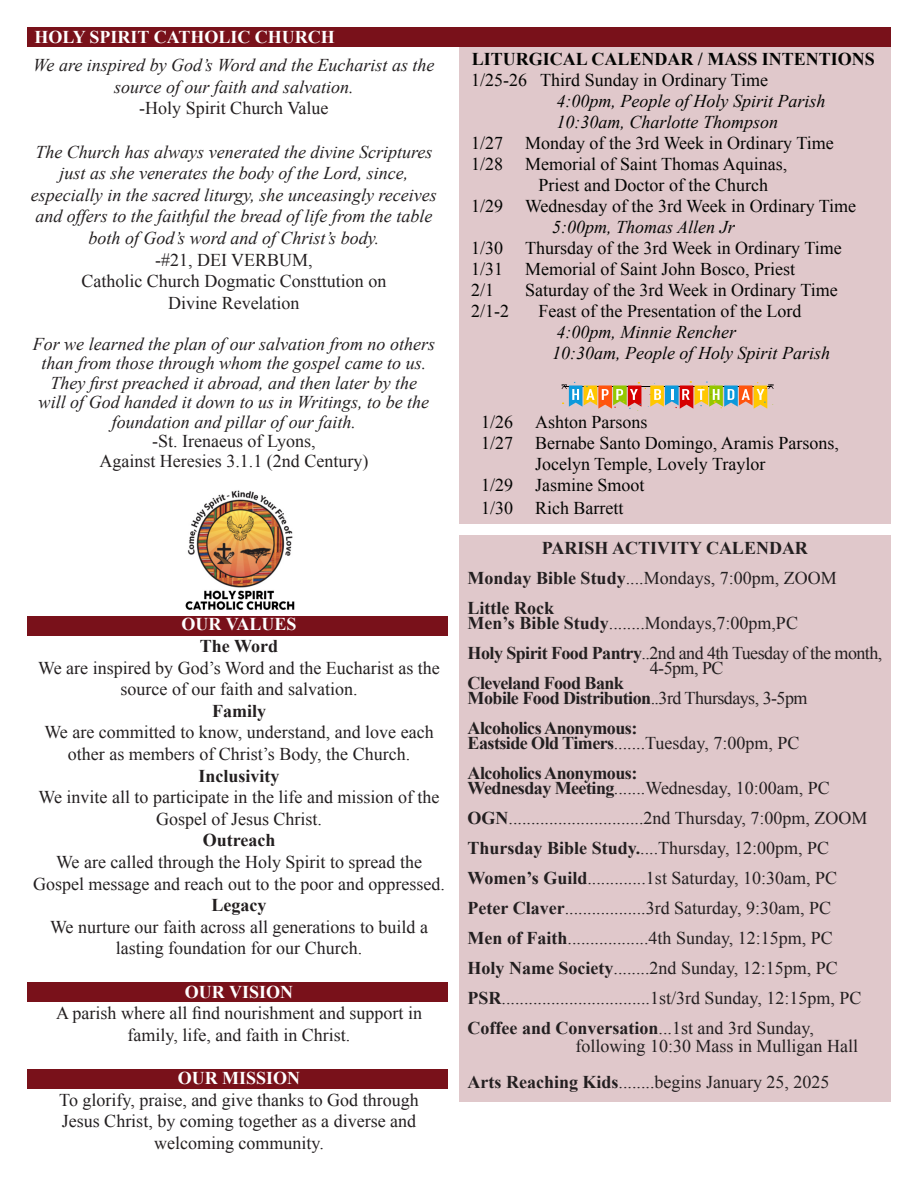
<style>
.page{position:relative;width:918px;height:1188px;background:#fff}
.page>*{position:absolute;margin:0;border:0;box-sizing:border-box;transform-origin:0 0}
.t1{font:18px/21.6px "Times New Roman";color:#231f20;text-align:center}
.t2{font:italic 18px/21.6px "Times New Roman";color:#231f20;text-align:center}
.t3{font:18px/21px "Times New Roman";color:#040503}
.t4{font:700 18px/15px "Times New Roman";letter-spacing:-.03em;color:#231f20}
.t5{font:italic 18px/21px "Times New Roman";color:#040503}
.t6{font:700 18px/30px "Times New Roman";color:#231f20}
.t7{font:18px/30px "Times New Roman";letter-spacing:-.03em;color:#231f20}
.t8{font:700 18px "Times New Roman";color:#fff}
.t9{font:700 18px "Times New Roman";color:#040503}
.s1{font-weight:400}
.s2{font-weight:700}
</style>
<div class="page">
<div style="left:27px;top:616px;width:421px;height:19px;background:#79111a"></div>
<div style="left:27px;top:982px;width:421px;height:19px;background:#79111a"></div>
<div style="left:27px;top:1069px;width:421px;height:19px;background:#79111a"></div>
<div style="left:27px;top:27px;width:864px;height:19px;background:#79111a"></div>
<div style="left:459px;top:46px;width:432px;height:478px;background:#e0c8cb"></div>
<div style="left:459px;top:535px;width:432px;height:567px;background:#e0c8cb"></div>
<svg style="left:561px;top:381px;width:213px;height:30px"></svg>
<img style="left:185px;top:490px;width:110px;height:120px">
<p class="t8" style="left:34px;top:24px;width:302px">HOLY SPIRIT CATHOLIC CHURCH</p>
<p class="t2" style="left:33px;top:54px;width:403px">We are inspired by God’s Word and the Eucharist as the source of our faith and salvation.</p>
<p class="t1" style="left:139px;top:97px;width:191px">-Holy Spirit Church Value</p>
<p class="t2" style="left:31px;top:140px;width:407px">The Church has always venerated the divine Scriptures just as she venerates the body of the Lord, since, especially in the sacred liturgy, she unceasingly receives and offers to the faithful the bread of life from the table both of God’s word and of Christ’s body.</p>
<p class="t1" style="left:81px;top:249px;width:307px">-#21, DEI VERBUM,<br>Catholic Church Dogmatic Consttution on<br>Divine Revelation</p>
<p class="t2" style="left:33px;top:334px;width:404px;line-height:19.5px">For we learned the plan of our salvation from no others than from those through whom the gospel came to us.<br>They first preached it abroad, and then later by the<br>will of God handed it down to us in Writings, to be the foundation and pillar of our faith.</p>
<p class="t1" style="left:99px;top:431px;width:270px;line-height:19.5px">-St. Irenaeus of Lyons,<br>Against Heresies 3.1.1 (2nd Century)</p>
<p class="t8" style="left:182px;top:612px;width:116px">OUR VALUES</p>
<p class="t4" style="left:200px;top:638px;width:80px">The Word</p>
<p class="t1" style="left:38px;top:657px;width:403px">We are inspired by God’s Word and the Eucharist as the source of our faith and salvation.</p>
<p class="t4" style="left:212px;top:703px;width:55px">Family</p>
<p class="t1" style="left:44px;top:721px;width:391px">We are committed to know, understand, and love each other as members of Christ’s Body, the Church.</p>
<p class="t6" style="left:199px;top:760px;width:83px">Inclusivity</p>
<p class="t1" style="left:39px;top:786px;width:403px">We invite all to participate in the life and mission of the<br>Gospel of Jesus Christ.</p>
<p class="t6" style="left:203px;top:825px;width:74px">Outreach</p>
<p class="t1" style="left:33px;top:851px;width:413px">We are called through the Holy Spirit to spread the<br>Gospel message and reach out to the poor and oppressed.</p>
<p class="t4" style="left:212px;top:897px;width:56px">Legacy</p>
<p class="t1" style="left:50px;top:916px;width:379px">We nurture our faith across all generations to build a lasting foundation for our Church.</p>
<p class="t8" style="left:185px;top:979px;width:110px">OUR VISION</p>
<p class="t1" style="left:56px;top:1002px;width:367px">A parish where all find nourishment and support in family, life, and faith in Christ.</p>
<p class="t8" style="left:178px;top:1066px;width:124px">OUR MISSION</p>
<p class="t1" style="left:59px;top:1089px;width:361px">To glorify, praise, and give thanks to God through<br>Jesus Christ, by coming together as a diverse and welcoming community.</p>
<p class="t9" style="left:472px;top:47px;width:405px">LITURGICAL CALENDAR / MASS INTENTIONS</p>
<p class="t3" style="left:471px;top:69px;width:299px">1/25-26 Third Sunday in Ordinary Time</p>
<p class="t5" style="left:557px;top:90px;width:270px">4:00pm, People of Holy Spirit Parish<br>10:30am, Charlotte Thompson</p>
<p class="t3" style="left:471px;top:132px;width:364px">1/27 Monday of the 3rd Week in Ordinary Time</p>
<p class="t3" style="left:471px;top:153px;width:318px">1/28 Memorial of Saint Thomas Aquinas,</p>
<p class="t3" style="left:539px;top:174px;width:231px">Priest and Doctor of the Church</p>
<p class="t3" style="left:471px;top:195px;width:387px">1/29 Wednesday of the 3rd Week in Ordinary Time</p>
<p class="t5" style="left:552px;top:216px;width:184px">5:00pm, Thomas Allen Jr</p>
<p class="t3" style="left:471px;top:237px;width:372px">1/30 Thursday of the 3rd Week in Ordinary Time<br>1/31 Memorial of Saint John Bosco, Priest<br>2/1</p>
<p class="t3" style="left:525px;top:279px;width:314px">Saturday of the 3rd Week in Ordinary Time</p>
<p class="t3" style="left:471px;top:300px;width:39px">2/1-2</p>
<p class="t3" style="left:539px;top:300px;width:264px">Feast of the Presentation of the Lord</p>
<p class="t5" style="left:552px;top:321px;width:279px">4:00pm, Minnie Rencher<br>10:30am, People of Holy Spirit Parish</p>
<p class="t3" style="left:481px;top:412px;width:168px">1/26 Ashton Parsons</p>
<p class="t3" style="left:481px;top:433px;width:359px">1/27 Bernabe Santo Domingo, Aramis Parsons,</p>
<p class="t3" style="left:535px;top:454px;width:232px">Jocelyn Temple, Lovely Traylor</p>
<p class="t3" style="left:481px;top:475px;width:165px">1/29 Jasmine Smoot</p>
<p class="t3" style="left:481px;top:497px;width:144px">1/30 Rich Barrett</p>
<p class="t6" style="left:468px;top:533px;width:371px;text-indent:74px">PARISH ACTIVITY CALENDAR<br>Monday Bible Study<span class="s1">....Mondays, 7:00pm, ZOOM<br></span>Little Rock</p>
<p class="t7" style="left:468px;top:608px;width:416px"><span class="s2">Men’s Bible Study</span>........Mondays,7:00pm,PC<br><span class="s2">Holy Spirit Food Pantry</span>..2nd and 4th Tuesday of the month,</p>
<p class="t1" style="left:650px;top:657px;width:75px">4-5pm, PC</p>
<p class="t4" style="left:468px;top:675px;width:341px">Cleveland Food Bank<br>Mobile Food Distribution<span class="s1">..3rd Thursdays, 3-5pm</span></p>
<p class="t4" style="left:468px;top:720px;width:333px">Alcoholics Anonymous:<br>Eastside Old Timers<span class="s1">.......Tuesday, 7:00pm, PC</span></p>
<p class="t4" style="left:468px;top:765px;width:364px">Alcoholics Anonymous:<br>Wednesday Meeting<span class="s1">.......Wednesday, 10:00am, PC</span></p>
<p class="t1" style="left:468px;top:803px;width:401px;line-height:30px;text-align:left"><span class="s2">OGN</span>..............................2nd Thursday, 7:00pm, ZOOM <span class="s2">Thursday Bible Study.</span>....Thursday, 12:00pm, PC <span class="s2">Women’s Guild</span>.............1st Saturday, 10:30am, PC <span class="s2">Peter Claver</span>..................3rd Saturday, 9:30am, PC <span class="s2">Men of Faith</span>..................4th Sunday, 12:15pm, PC <span class="s2">Holy Name Society</span>........2nd Sunday, 12:15pm, PC <span class="s2">PSR</span>.................................1st/3rd Sunday, 12:15pm, PC <span class="s2">Coffee and Conversation</span>...1st and 3rd Sunday,</p>
<p class="t1" style="left:468px;top:1028px;width:392px;line-height:36px;text-align:left;text-indent:108px">following 10:30 Mass in Mulligan Hall<br><span class="s2">Arts Reaching Kids</span>........begins January 25, 2025</p>
</div>
